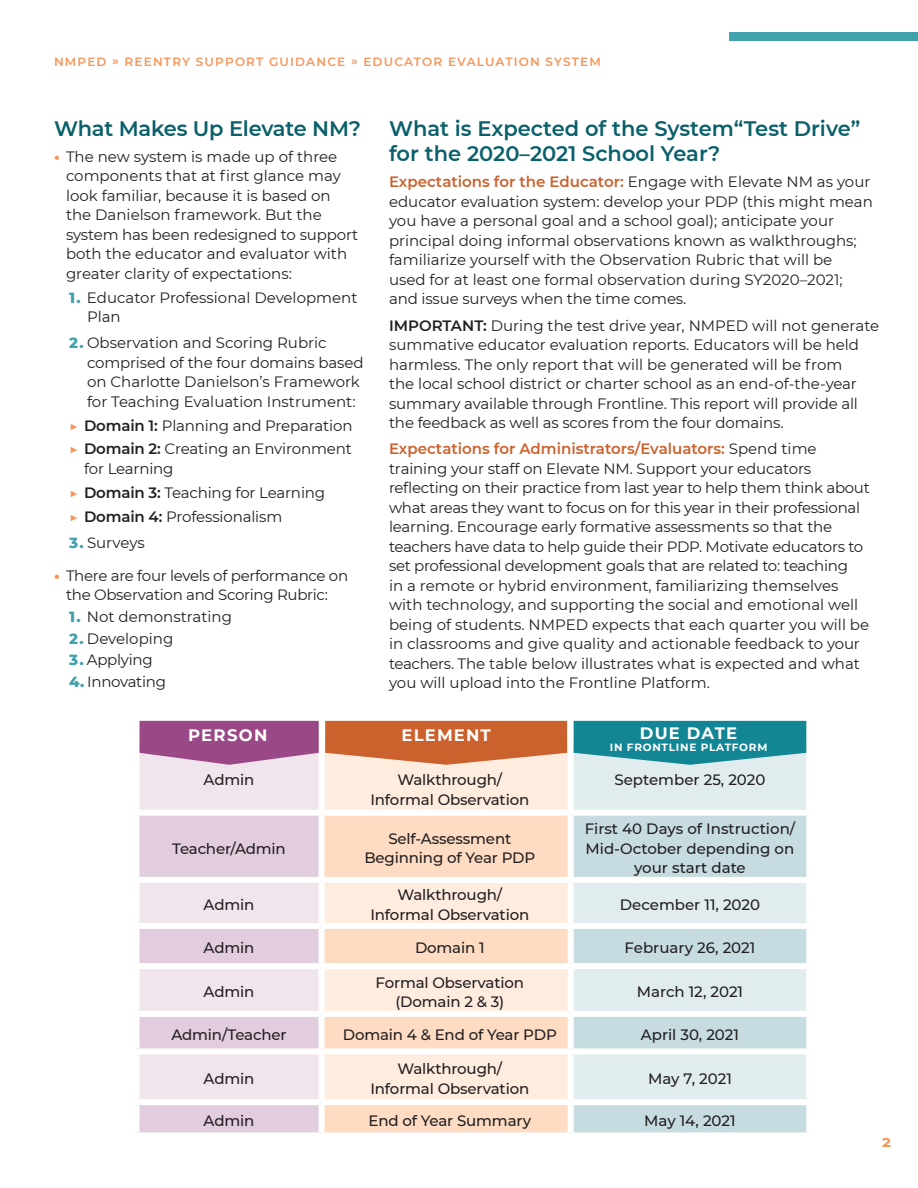
<style>
.page{position:relative;width:918px;height:1188px;background:#fff}
.page>*{position:absolute;margin:0;border:0;box-sizing:border-box;transform-origin:0 0}
.Text_subhead{font:600 21px/25.2px "Montserrat";letter-spacing:-.005em;color:#0a606a}
.Column_Heads{font:700 16.5px "Montserrat";letter-spacing:.07em;color:#fff}
.Text_10_13{font:15px/19.5px "Montserrat";color:#231f20}
.Bullet_Text_10_13{font:15px/19.5px "Montserrat";letter-spacing:-.01em;color:#231f20}
.Bullet_Text_10_13-2{font:500 15px/19.5px "Montserrat";letter-spacing:-.01em;color:#231f20;text-align:center}
.Text_10_13-2{font:500 15px/19.5px "Montserrat";color:#231f20;text-align:center}
.Page{font:700 15px "Montserrat";color:#f79559}
.t1{font:600 12px "Montserrat";letter-spacing:.1em;color:#f79559}
.Column_Heads-2{font:700 10.5px "Montserrat";letter-spacing:.07em;color:#fff}
.s1{font-weight:800;color:#f79559}
.s2{font-weight:800;color:#41a1ac}
.s3{font-weight:600}
.s4{font-weight:600;color:#cb612c}
</style>
<div class="page">
<div style="left:140px;top:765px;width:179px;height:45px;background:#f1e5ed"></div>
<div style="left:325px;top:743px;width:243px;height:67px;background:#feeddf"></div>
<div style="left:574px;top:765px;width:232px;height:45px;background:#e1ecef"></div>
<svg style="left:140px;top:816px;width:179px;height:316px;background:#e8d8e4"></svg>
<svg style="left:325px;top:816px;width:243px;height:316px;background:#fde3cf"></svg>
<svg style="left:574px;top:816px;width:232px;height:316px;background:#d2e3e7"></svg>
<div style="left:134px;top:877px;width:188px;height:6px;background:#fff"></div>
<div style="left:134px;top:923px;width:188px;height:6px;background:#fff"></div>
<div style="left:134px;top:963px;width:188px;height:6px;background:#fff"></div>
<div style="left:571px;top:877px;width:241px;height:6px;background:#fff"></div>
<div style="left:571px;top:923px;width:241px;height:6px;background:#fff"></div>
<div style="left:571px;top:963px;width:241px;height:6px;background:#fff"></div>
<div style="left:571px;top:1011px;width:241px;height:6px;background:#fff"></div>
<div style="left:571px;top:1048px;width:241px;height:6px;background:#fff"></div>
<div style="left:571px;top:1099px;width:241px;height:6px;background:#fff"></div>
<div style="left:322px;top:877px;width:249px;height:6px;background:#fff"></div>
<div style="left:322px;top:923px;width:249px;height:6px;background:#fff"></div>
<div style="left:322px;top:963px;width:249px;height:6px;background:#fff"></div>
<div style="left:322px;top:1011px;width:249px;height:6px;background:#fff"></div>
<div style="left:322px;top:1048px;width:249px;height:6px;background:#fff"></div>
<div style="left:322px;top:1099px;width:249px;height:6px;background:#fff"></div>
<div style="left:134px;top:1011px;width:188px;height:6px;background:#fff"></div>
<div style="left:134px;top:1048px;width:188px;height:6px;background:#fff"></div>
<div style="left:134px;top:1099px;width:188px;height:6px;background:#fff"></div>
<svg style="left:574px;top:721px;width:232px;height:44px;background:#2f94a0"></svg>
<svg style="left:140px;top:721px;width:179px;height:44px;background:#a75f94"></svg>
<svg style="left:325px;top:721px;width:242px;height:44px;background:#d27445"></svg>
<div style="left:729px;top:32px;width:189px;height:9px;background:#41a1ac"></div>
<p class="t1" style="left:54px;top:53px;width:548px">NMPED » REENTRY SUPPORT GUIDANCE » EDUCATOR EVALUATION SYSTEM</p>
<p class="Text_subhead" style="left:54px;top:115px;width:309px">What Makes Up Elevate NM?</p>
<p class="Bullet_Text_10_13" style="left:66px;top:146px;width:294px;text-indent:-12px"><span class="s1">•</span> The new system is made up of three components that at first glance may look familiar, because it is based on the Danielson framework. But the system has been redesigned to support both the educator and evaluator with greater clarity of expectations:</p>
<p class="Bullet_Text_10_13" style="left:87px;top:287px;width:272px;text-indent:-18px"><span class="s2">1.</span> Educator Professional Development<br>Plan</p>
<p class="Bullet_Text_10_13" style="left:87px;top:333px;width:278px;text-indent:-18px"><span class="s2">2.</span> Observation and Scoring Rubric comprised of the four domains based on Charlotte Danielson’s Framework for Teaching Evaluation Instrument:</p>
<p class="Bullet_Text_10_13" style="left:69px;top:415px;width:285px"><span class="s1">▶</span> <span class="s3">Domain 1:</span> Planning and Preparation</p>
<p class="Bullet_Text_10_13" style="left:84px;top:439px;width:269px;text-indent:-15px"><span class="s1">▶</span> <span class="s3">Domain 2:</span> Creating an Environment for Learning</p>
<p class="Bullet_Text_10_13" style="left:69px;top:482px;width:258px"><span class="s1">▶</span> <span class="s3">Domain 3:</span> Teaching for Learning</p>
<p class="Bullet_Text_10_13" style="left:69px;top:506px;width:215px"><span class="s1">▶</span> <span class="s3">Domain 4:</span> Professionalism</p>
<p class="Bullet_Text_10_13" style="left:69px;top:532px;width:77px"><span class="s2">3.</span> Surveys</p>
<p class="Bullet_Text_10_13" style="left:54px;top:565px;width:296px;text-align:center"><span class="s1">•</span> There are four levels of performance on the Observation and Scoring Rubric:</p>
<p class="Bullet_Text_10_13" style="left:69px;top:606px;width:165px"><span class="s2">1.</span> Not demonstrating</p>
<p class="Bullet_Text_10_13" style="left:69px;top:628px;width:106px"><span class="s2">2.</span> Developing</p>
<p class="Bullet_Text_10_13" style="left:69px;top:650px;width:85px"><span class="s2">3.</span> Applying</p>
<p class="Bullet_Text_10_13" style="left:69px;top:671px;width:98px"><span class="s2">4.</span> Innovating</p>
<p class="Text_subhead" style="left:389px;top:115px;width:473px">What is Expected of the System“Test Drive” for the 2020–2021 School Year?</p>
<p class="Text_10_13" style="left:389px;top:172px;width:485px"><span class="s4">Expectations for the Educator:</span> Engage with Elevate NM as your educator evaluation system: develop your PDP (this might mean you have a personal goal and a school goal); anticipate your principal doing informal observations known as walkthroughs; familiarize yourself with the Observation Rubric that will be<br>used for at least one formal observation during SY2020–2021; and issue surveys when the time comes.</p>
<p class="Text_10_13" style="left:389px;top:315px;width:492px"><span class="s3">IMPORTANT:</span> During the test drive year, NMPED will not generate summative educator evaluation reports. Educators will be held harmless. The only report that will be generated will be from<br>the local school district or charter school as an end-of-the-year summary available through Frontline. This report will provide all the feedback as well as scores from the four domains.</p>
<p class="Text_10_13" style="left:389px;top:439px;width:482px"><span class="s4">Expectations for Administrators/Evaluators:</span> Spend time training your staff on Elevate NM. Support your educators reflecting on their practice from last year to help them think about what areas they want to focus on for this year in their professional learning. Encourage early formative assessments so that the teachers have data to help guide their PDP. Motivate educators to set professional development goals that are related to: teaching<br>in a remote or hybrid environment, familiarizing themselves with technology, and supporting the social and emotional well being of students. NMPED expects that each quarter you will be in classrooms and give quality and actionable feedback to your teachers. The table below illustrates what is expected and what you will upload into the Frontline Platform.</p>
<p class="Column_Heads" style="left:188px;top:723px;width:81px">PERSON</p>
<p class="Column_Heads" style="left:401px;top:723px;width:91px">ELEMENT</p>
<p class="Column_Heads" style="left:640px;top:721px;width:99px">DUE DATE</p>
<p class="Column_Heads-2" style="left:610px;top:740px;width:159px">IN FRONTLINE PLATFORM</p>
<p class="Bullet_Text_10_13-2" style="left:204px;top:770px;width:52px">Admin</p>
<p class="Bullet_Text_10_13-2" style="left:370px;top:770px;width:160px">Walkthrough/<br>Informal Observation</p>
<p class="Text_10_13-2" style="left:614px;top:770px;width:153px">September 25, 2020</p>
<p class="Bullet_Text_10_13-2" style="left:172px;top:838px;width:115px">Teacher/Admin</p>
<p class="Bullet_Text_10_13-2" style="left:364px;top:828px;width:172px">Self-Assessment<br>Beginning of Year PDP</p>
<p class="Text_10_13-2" style="left:585px;top:818px;width:212px">First 40 Days of Instruction/<br>Mid-October depending on your start date</p>
<p class="Bullet_Text_10_13-2" style="left:204px;top:895px;width:52px">Admin</p>
<p class="Bullet_Text_10_13-2" style="left:370px;top:885px;width:160px">Walkthrough/<br>Informal Observation</p>
<p class="Text_10_13-2" style="left:620px;top:895px;width:142px">December 11, 2020</p>
<p class="Bullet_Text_10_13-2" style="left:204px;top:938px;width:52px">Admin</p>
<p class="Bullet_Text_10_13-2" style="left:415px;top:938px;width:71px">Domain 1</p>
<p class="Text_10_13-2" style="left:625px;top:938px;width:132px">February 26, 2021</p>
<p class="Bullet_Text_10_13-2" style="left:204px;top:982px;width:52px">Admin</p>
<p class="Bullet_Text_10_13-2" style="left:376px;top:972px;width:150px">Formal Observation (Domain 2 &amp; 3)</p>
<p class="Text_10_13-2" style="left:637px;top:982px;width:108px">March 12, 2021</p>
<p class="Bullet_Text_10_13-2" style="left:171px;top:1024px;width:117px">Admin/Teacher</p>
<p class="Bullet_Text_10_13-2" style="left:343px;top:1024px;width:216px">Domain 4 &amp; End of Year PDP</p>
<p class="Text_10_13-2" style="left:641px;top:1024px;width:100px">April 30, 2021</p>
<p class="Bullet_Text_10_13-2" style="left:204px;top:1068px;width:52px">Admin</p>
<p class="Bullet_Text_10_13-2" style="left:370px;top:1059px;width:160px">Walkthrough/<br>Informal Observation</p>
<p class="Text_10_13-2" style="left:648px;top:1068px;width:85px">May 7, 2021</p>
<p class="Bullet_Text_10_13-2" style="left:204px;top:1110px;width:52px">Admin</p>
<p class="Bullet_Text_10_13-2" style="left:369px;top:1110px;width:164px">End of Year Summary</p>
<p class="Text_10_13-2" style="left:644px;top:1110px;width:93px">May 14, 2021</p>
<p class="Page" style="left:882px;top:1131px;width:10px">2</p>
</div>
